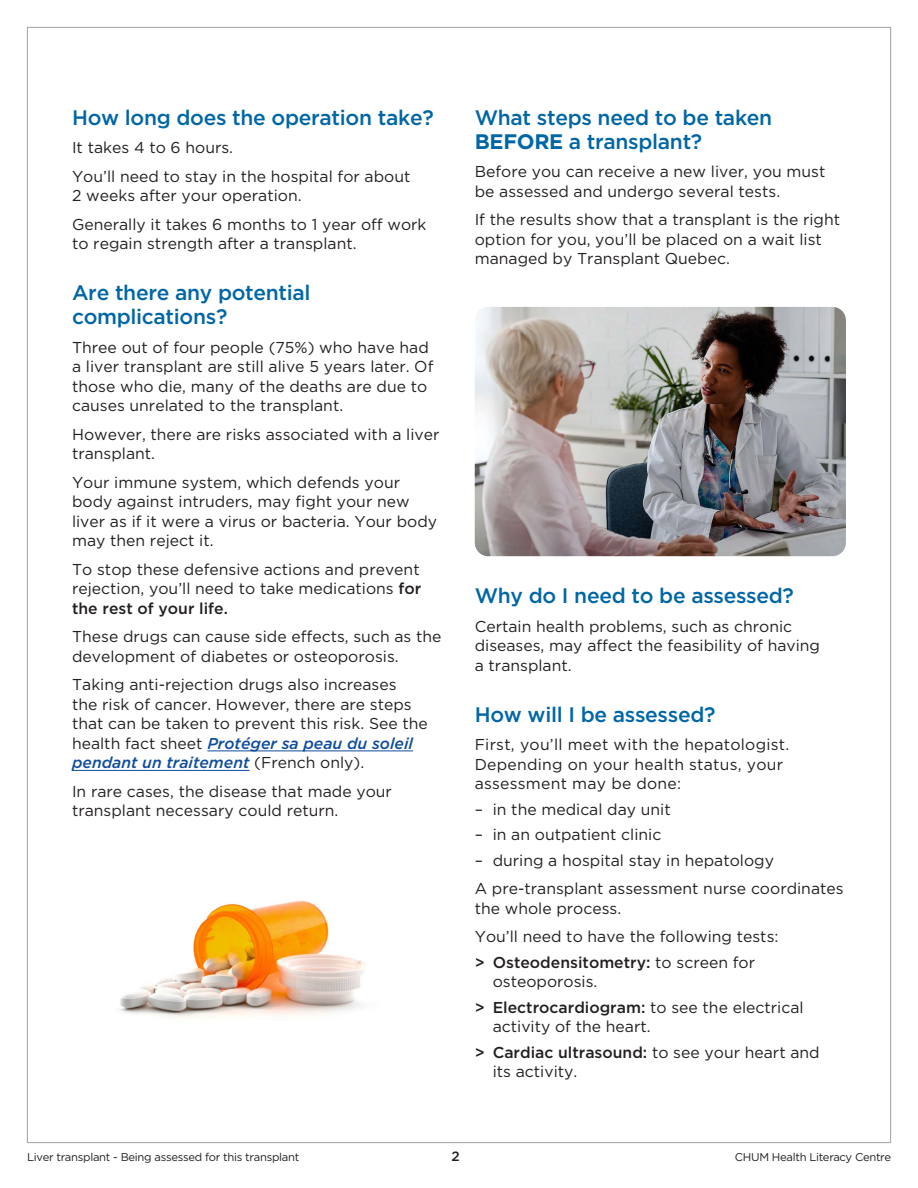
<style>
.page{position:relative;width:918px;height:1188px;background:#fff}
.page>*{position:absolute;margin:0;border:0;box-sizing:border-box;transform-origin:0 0}
.t1{font:500 21px/24px "Gotham";letter-spacing:-.015em;color:#0066a5}
.t2{font:15.75px/19.5px "Gotham";color:#231f20}
.t3{font:500 13.5px "Gotham";color:#231f20}
.t4{font:11.25px "Gotham";letter-spacing:-.025em;color:#231f20}
.s1{font-weight:500}
.s2{font-weight:500;font-style:italic;color:#0f4c9c}
.s3{font-weight:700}
</style>
<div class="page">
<img style="left:475px;top:307px;width:371px;height:249px">
<img style="left:119px;top:900px;width:248px;height:119px">
<hr style="left:207px;top:751px;width:206px;height:1px;background:#0f4c9c">
<hr style="left:72px;top:770px;width:178px;height:1px;background:#0f4c9c">
<h1 class="t1" style="left:72px;top:105px;width:363px">How long does the operation take?</h1>
<p class="t2" style="left:72px;top:133px;width:340px;line-height:28.5px">It takes 4 to 6 hours.<br>You’ll need to stay in the hospital for about</p>
<p class="t2" style="left:72px;top:181px;width:356px;line-height:28.5px">2 weeks after your operation.<br>Generally it takes 6 months to 1 year off work</p>
<p class="t2" style="left:72px;top:234px;width:286px">to regain strength after a transplant.</p>
<h1 class="t1" style="left:72px;top:281px;width:240px">Are there any potential complications?</h1>
<p class="t2" style="left:72px;top:337px;width:363px">Three out of four people (75%) who have had a liver transplant are still alive 5 years later. Of those who die, many of the deaths are due to causes unrelated to the transplant.</p>
<p class="t2" style="left:72px;top:424px;width:369px">However, there are risks associated with a liver transplant.</p>
<p class="t2" style="left:72px;top:472px;width:367px">Your immune system, which defends your body against intruders, may fight your new liver as if it were a virus or bacteria. Your body may then reject it.</p>
<p class="t2" style="left:72px;top:559px;width:351px;text-align:justify">To stop these defensive actions and prevent rejection, you’ll need to take medications <span class="s1">for the rest of your life.</span></p>
<p class="t2" style="left:72px;top:627px;width:371px">These drugs can cause side effects, such as the development of diabetes or osteoporosis.</p>
<p class="t2" style="left:72px;top:675px;width:357px">Taking anti-rejection drugs also increases<br>the risk of cancer. However, there are steps that can be taken to prevent this risk. See the health fact sheet <span class="s2">Protéger sa peau du soleil pendant un traitement</span> (French only).</p>
<p class="t2" style="left:72px;top:781px;width:321px">In rare cases, the disease that made your transplant necessary could return.</p>
<h1 class="t1" style="left:475px;top:105px;width:299px">What steps need to be taken<br><span class="s3">BEFORE</span> a transplant?</h1>
<p class="t2" style="left:475px;top:162px;width:352px">Before you can receive a new liver, you must be assessed and undergo several tests.</p>
<p class="t2" style="left:475px;top:210px;width:367px">If the results show that a transplant is the right option for you, you’ll be placed on a wait list managed by Transplant Quebec.</p>
<h1 class="t1" style="left:475px;top:584px;width:321px">Why do I need to be assessed?</h1>
<p class="t2" style="left:475px;top:616px;width:347px">Certain health problems, such as chronic diseases, may affect the feasibility of having a transplant.</p>
<h1 class="t1" style="left:475px;top:702px;width:242px">How will I be assessed?</h1>
<p class="t2" style="left:475px;top:735px;width:316px">First, you’ll meet with the hepatologist.<br>Depending on your health status, your assessment may be done:</p>
<p class="t2" style="left:475px;top:799px;width:198px">– in the medical day unit</p>
<p class="t2" style="left:475px;top:825px;width:188px">– in an outpatient clinic</p>
<p class="t2" style="left:475px;top:846px;width:370px;line-height:28.5px">– during a hospital stay in hepatology<br>A pre-transplant assessment nurse coordinates</p>
<p class="t2" style="left:475px;top:894px;width:305px;line-height:28.5px">the whole process.<br>You’ll need to have the following tests:</p>
<p class="t2" style="left:493px;top:952px;width:264px;text-indent:-18px"><span class="s1">&gt; Osteodensitometry:</span> to screen for osteoporosis.</p>
<p class="t2" style="left:493px;top:997px;width:312px;text-indent:-18px"><span class="s1">&gt; Electrocardiogram:</span> to see the electrical activity of the heart.</p>
<p class="t2" style="left:493px;top:1042px;width:328px;text-indent:-18px"><span class="s1">&gt; Cardiac ultrasound:</span> to see your heart and its activity.</p>
<p class="t4" style="left:27px;top:1150px;width:274px">Liver transplant - Being assessed for this transplant</p>
<p class="t3" style="left:451px;top:1147px;width:10px">2</p>
<p class="t4" style="left:735px;top:1150px;width:158px">CHUM Health Literacy Centre</p>
</div>
